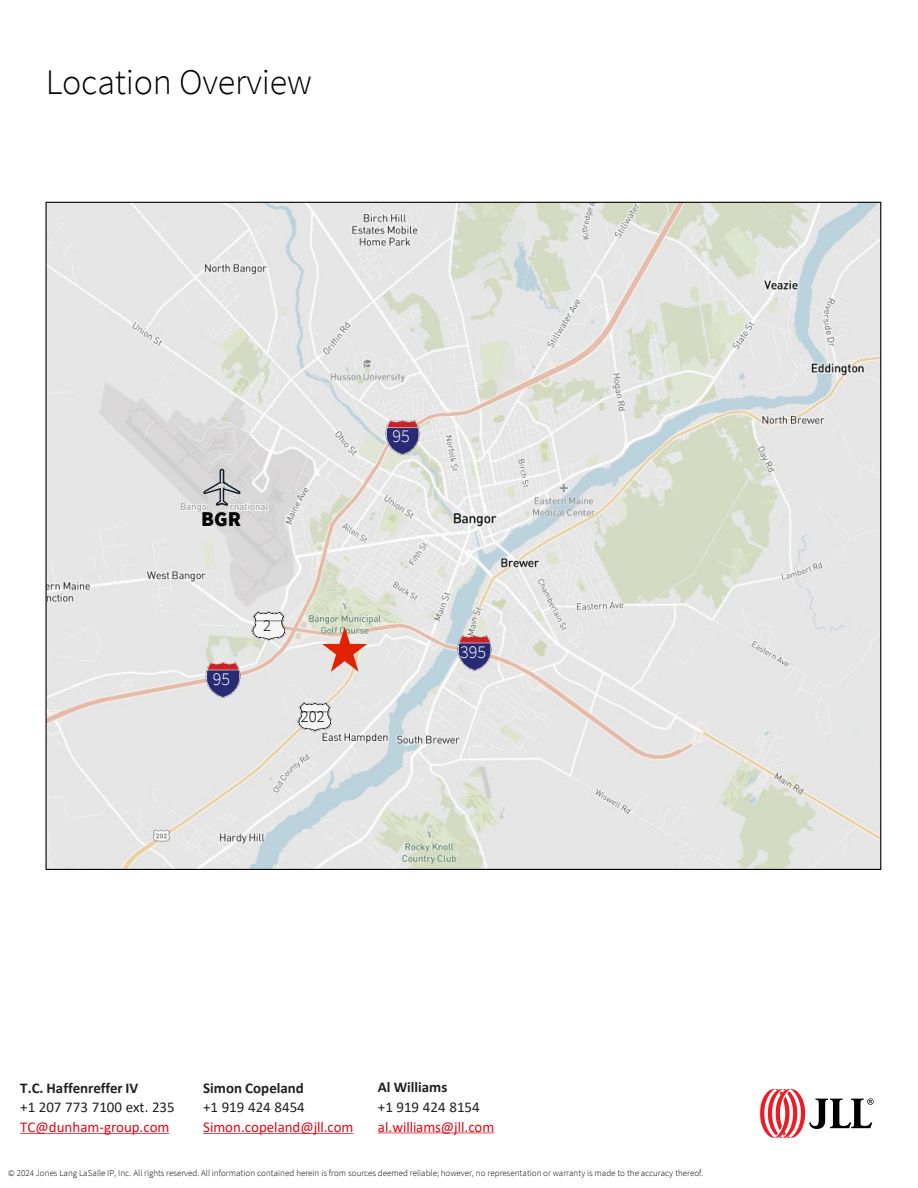
<style>
.page{position:relative;width:918px;height:1188px;background:#fff}
.page>*{position:absolute;margin:0;border:0;box-sizing:border-box;transform-origin:0 0}
.t1{font:300 36px "Source Sans Pro";letter-spacing:-.005em;color:#000}
.t2{font:900 21px "Source Sans Pro";color:#000}
.t3{font:300 18px "Source Sans Pro";color:#fff}
.t4{font:300 16.5px "Source Sans Pro";color:#000}
.t5{font:15px "Calibri";color:#e30613}
.t6{font:15px "Calibri";color:#231f20}
.t7{font:700 15px "Calibri";letter-spacing:-.005em;color:#231f20}
.t8{font:300 9px "Source Sans Pro";letter-spacing:.005em;color:#000}
</style>
<div class="page">
<img style="left:47px;top:204px;width:832px;height:664px">
<svg style="left:760px;top:1090px;width:114px;height:48px"></svg>
<svg style="left:322px;top:627px;width:45px;height:45px;background:#dfa092"></svg>
<img style="left:251px;top:609px;width:34px;height:33px">
<div style="left:208px;top:491px;width:21px;height:19px;background:#d9d8d8"></div>
<svg style="left:203px;top:469px;width:38px;height:37px"></svg>
<img style="left:380px;top:417px;width:43px;height:41px">
<img style="left:296px;top:700px;width:35px;height:33px">
<img style="left:452px;top:633px;width:44px;height:40px">
<svg style="left:20px;top:1133px;width:149px;height:1px"></svg>
<svg style="left:378px;top:1133px;width:116px;height:1px"></svg>
<svg style="left:203px;top:1133px;width:150px;height:1px"></svg>
<img style="left:201px;top:660px;width:43px;height:40px">
<p class="t1" style="left:46px;top:60px;width:268px">Location Overview</p>
<p class="t2" style="left:201px;top:504px;width:41px">BGR</p>
<p class="t3" style="left:213px;top:668px;width:19px">95</p>
<p class="t4" style="left:263px;top:616px;width:9px">2</p>
<p class="t4" style="left:301px;top:707px;width:25px">202</p>
<p class="t3" style="left:392px;top:425px;width:19px">95</p>
<p class="t3" style="left:460px;top:641px;width:27px">395</p>
<p class="t7" style="left:20px;top:1077px;width:119px">T.C. Haffenreffer IV</p>
<p class="t6" style="left:20px;top:1097px;width:156px">+1 207 773 7100 ext. 235</p>
<p class="t5" style="left:20px;top:1117px;width:151px">TC@dunham-group.com</p>
<p class="t7" style="left:203px;top:1077px;width:102px">Simon Copeland</p>
<p class="t6" style="left:203px;top:1097px;width:103px">+1 919 424 8454</p>
<p class="t5" style="left:203px;top:1117px;width:152px">Simon.copeland@jll.com</p>
<p class="t7" style="left:378px;top:1077px;width:71px">Al Williams</p>
<p class="t6" style="left:378px;top:1097px;width:103px">+1 919 424 8154</p>
<p class="t5" style="left:378px;top:1116px;width:118px">al.williams@jll.com</p>
<p class="t8" style="left:8px;top:1167px;width:697px">© 2024 Jones Lang LaSalle IP, Inc. All rights reserved. All information contained herein is from sources deemed reliable; however, no representation or warranty is made to the accuracy thereof.</p>
</div>
